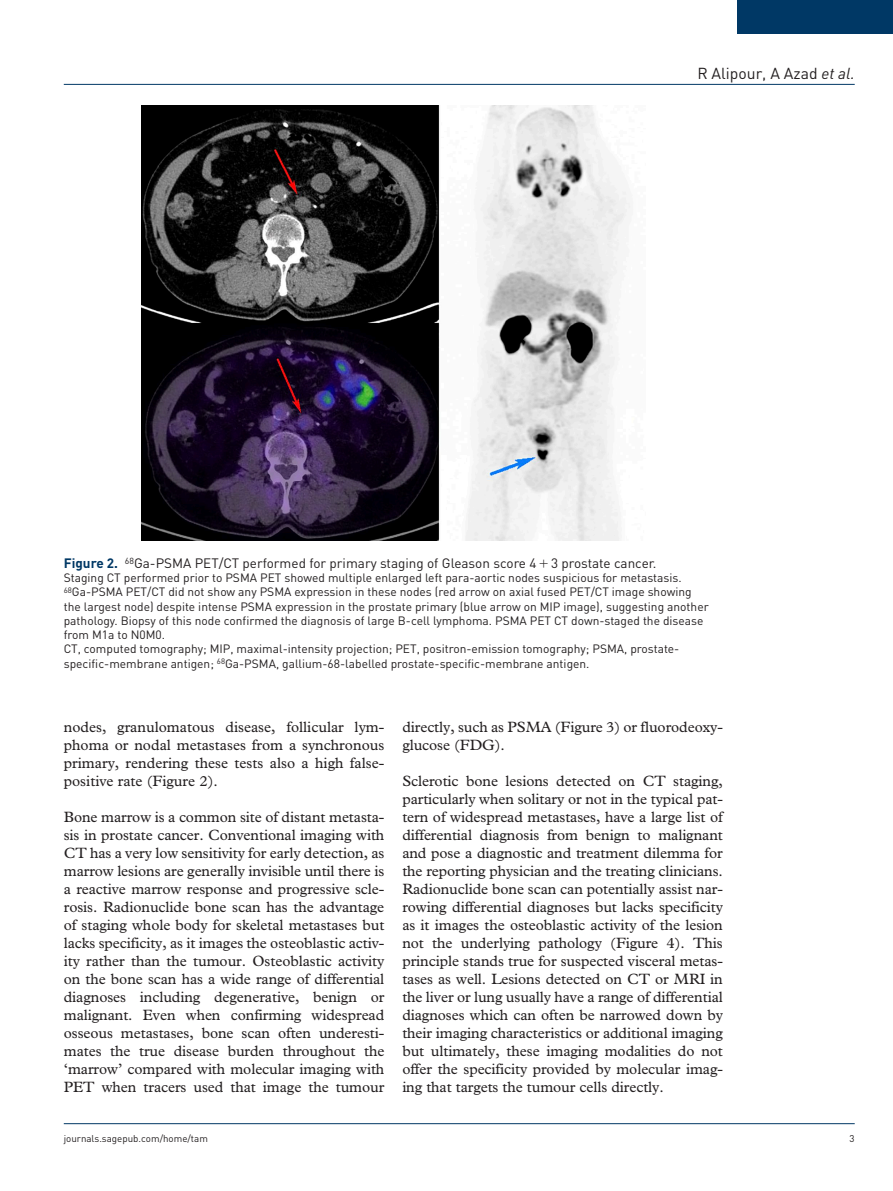
<style>
.page{position:relative;width:893px;height:1191px;background:#fff}
.page>*{position:absolute;margin:0;border:0;box-sizing:border-box;transform-origin:0 0}
.t1{font:15.75px "DIN";color:#231f20}
.t2{font:15px/18px "Plantin Std";letter-spacing:-.005em;color:#231f20;text-align:justify}
.t3{font:13.5px "DIN";color:#231f20}
.t4{font:12px/14.2px "DIN";color:#231f20}
.t5{font:9.75px "DIN";color:#231f20}
.s1{font-style:italic}
.s2{font-weight:700;color:#003865}
</style>
<div class="page">
<hr style="left:64px;top:84px;width:791px;height:1px;background:#003865">
<hr style="left:64px;top:1123px;width:791px;height:1px;background:#003865">
<div style="left:738px;top:0;width:155px;height:34px;background:#003865"></div>
<img style="left:141px;top:106px;width:490px;height:434px">
<p class="t1" style="left:697px;top:63px;width:159px">R Alipour, A Azad <span class="s1">et al.</span></p>
<p class="t3" style="left:64px;top:554px;width:594px"><span class="s2">Figure 2.</span> <sup>68</sup>Ga-PSMA PET/CT performed for primary staging of Gleason score 4 3 prostate cancer.</p>
<p class="t4" style="left:64px;top:570px;width:646px">Staging CT performed prior to PSMA PET showed multiple enlarged left para-aortic nodes suspicious for metastasis.<br><sup>68</sup>Ga-PSMA PET/CT did not show any PSMA expression in these nodes (red arrow on axial fused PET/CT image showing the largest node) despite intense PSMA expression in the prostate primary (blue arrow on MIP image), suggesting another pathology. Biopsy of this node confirmed the diagnosis of large B-cell lymphoma. PSMA PET CT down-staged the disease from M1a to N0M0.<br>CT, computed tomography; MIP, maximal-intensity projection; PET, positron-emission tomography; PSMA, prostate&shy;specific-membrane antigen; <sup>68</sup>Ga-PSMA, gallium-68-labelled prostate-specific-membrane antigen.</p>
<p class="t2" style="left:64px;top:718px;width:322px">nodes, granulomatous disease, follicular lym&shy;phoma or nodal metastases from a synchronous primary, rendering these tests also a high false&shy;positive rate (Figure 2).</p>
<p class="t2" style="left:64px;top:808px;width:322px">Bone marrow is a common site of distant metasta&shy;sis in prostate cancer. Conventional imaging with CT has a very low sensitivity for early detection, as marrow lesions are generally invisible until there is a reactive marrow response and progressive scle&shy;rosis. Radionuclide bone scan has the advantage of staging whole body for skeletal metastases but lacks specificity, as it images the osteoblastic activ&shy;ity rather than the tumour. Osteoblastic activity on the bone scan has a wide range of differential diagnoses including degenerative, benign or malignant. Even when confirming widespread osseous metastases, bone scan often underesti&shy;mates the true disease burden throughout the ‘marrow’ compared with molecular imaging with PET when tracers used that image the tumour</p>
<p class="t2" style="left:402px;top:718px;width:322px">directly, such as PSMA (Figure 3) or fluorodeoxy&shy;glucose (FDG).</p>
<p class="t2" style="left:402px;top:772px;width:322px">Sclerotic bone lesions detected on CT staging, particularly when solitary or not in the typical pat&shy;tern of widespread metastases, have a large list of differential diagnosis from benign to malignant and pose a diagnostic and treatment dilemma for the reporting physician and the treating clinicians.<br>Radionuclide bone scan can potentially assist nar&shy;rowing differential diagnoses but lacks specificity as it images the osteoblastic activity of the lesion not the underlying pathology (Figure 4). This principle stands true for suspected visceral metas&shy;tases as well. Lesions detected on CT or MRI in the liver or lung usually have a range of differential diagnoses which can often be narrowed down by their imaging characteristics or additional imaging but ultimately, these imaging modalities do not offer the specificity provided by molecular imag&shy;ing that targets the tumour cells directly.</p>
<p class="t5" style="left:64px;top:1132px;width:146px">journals.sagepub.com/home/tam</p>
<p class="t5" style="left:850px;top:1132px;width:7px">3</p>
</div>
